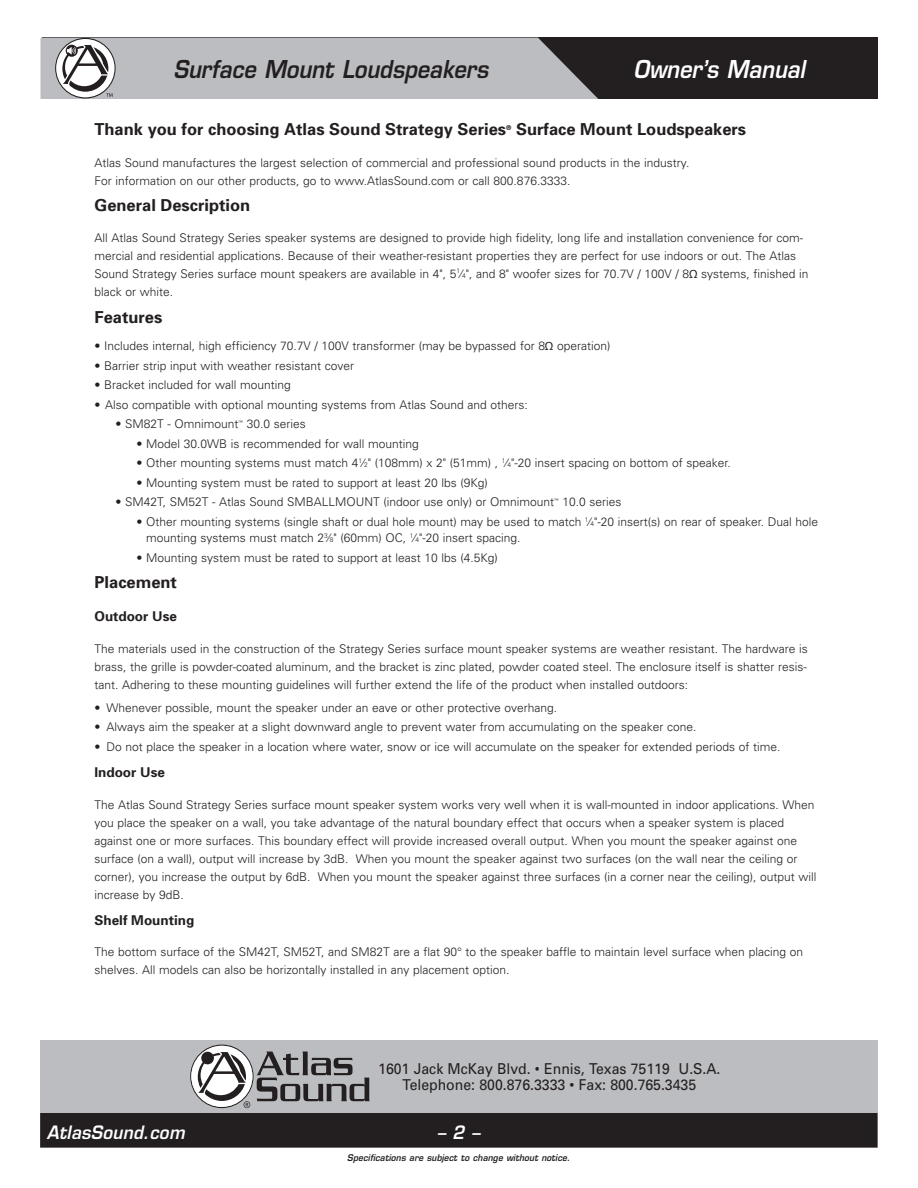
<style>
.page{position:relative;width:918px;height:1188px;background:#fff}
.page>*{position:absolute;margin:0;border:0;box-sizing:border-box;transform-origin:0 0}
.t1{font:italic 600 24px "Eurostile";color:#231f20;scale:.9 1}
.t2{font:italic 600 24px "Eurostile";color:#fff;scale:.9 1}
.t3{font:italic 600 18px "Eurostile";letter-spacing:.015em;color:#fff;scale:.94 1}
.Section_Heading___8{font:700 16.5px "Univers";color:#231f20}
.t4{font:15px "Univers";color:#231f20;scale:.94 1}
.SubSection_Heading{font:700 13.5px "Univers";color:#231f20}
.Body_Copy___8_8_8{font:300 12px/18px "Univers";color:#231f20}
.Bullet_List___8_8_8{font:300 12px/16.5px "Univers";color:#231f20}
.t5{font:italic 600 9px "Eurostile";letter-spacing:.015em;color:#231f20;scale:.94 1}
.Section_Heading___8-2{font:700 6.6px "Univers";color:#231f20}
.Bullet_List___8_8_8-2{font:300 4.8px "Univers";color:#231f20}
.s1{font-size:6.6px}
.s2{font-family:"Myriad Pro";font-weight:400}
</style>
<div class="page">
<div style="left:40px;top:1040px;width:838px;height:108px;background:#bcbdc0"></div>
<div style="left:40px;top:1113px;width:837px;height:35px;background:#231f20"></div>
<div style="left:42px;top:38px;width:835px;height:61px;background:#231f20"></div>
<svg style="left:40px;top:38px;width:558px;height:61px;background:#b3b3b6"></svg>
<svg style="left:190px;top:1045px;width:179px;height:63px"></svg>
<p class="t1" style="left:174px;top:54px;width:351px">Surface Mount Loudspeakers</p>
<p class="t2" style="left:634px;top:54px;width:192px">Owner’s Manual</p>
<p class="Section_Heading___8" style="left:94px;top:119px;width:413px">Thank you for choosing Atlas Sound Strategy Series</p>
<p class="Section_Heading___8-2" style="left:506px;top:123px;width:7px">®</p>
<p class="Section_Heading___8" style="left:516px;top:119px;width:232px">Surface Mount Loudspeakers</p>
<p class="Body_Copy___8_8_8" style="left:94px;top:153px;width:596px">Atlas Sound manufactures the largest selection of commercial and professional sound products in the industry.<br>For information on our other products, go to www.AtlasSound.com or call 800.876.3333.</p>
<p class="Section_Heading___8" style="left:94px;top:194px;width:157px">General Description</p>
<p class="Body_Copy___8_8_8" style="left:94px;top:229px;width:716px">All Atlas Sound Strategy Series speaker systems are designed to provide high fidelity, long life and installation convenience for com&shy;mercial and residential applications. Because of their weather-resistant properties they are perfect for use indoors or out. The Atlas Sound Strategy Series surface mount speakers are available in 4", 5<sup>1</sup>⁄<span class="s1">4</span>", and 8" woofer sizes for 70.7V / 100V / 8<span class="s2">Ω</span> systems, finished in black or white.</p>
<p class="Section_Heading___8" style="left:94px;top:306px;width:69px">Features</p>
<p class="Bullet_List___8_8_8" style="left:94px;top:337px;width:517px">• Includes internal, high efficiency 70.7V / 100V transformer (may be bypassed for 8<span class="s2">Ω</span> operation)</p>
<p class="Bullet_List___8_8_8" style="left:94px;top:357px;width:261px">• Barrier strip input with weather resistant cover</p>
<p class="Bullet_List___8_8_8" style="left:94px;top:376px;width:198px">• Bracket included for wall mounting</p>
<p class="Bullet_List___8_8_8" style="left:94px;top:396px;width:435px">• Also compatible with optional mounting systems from Atlas Sound and others:</p>
<p class="Bullet_List___8_8_8" style="left:116px;top:415px;width:125px">• SM82T - Omnimount</p>
<p class="Bullet_List___8_8_8-2" style="left:239px;top:420px;width:6px">™</p>
<p class="Bullet_List___8_8_8" style="left:247px;top:415px;width:61px">30.0 series</p>
<p class="Bullet_List___8_8_8" style="left:136px;top:435px;width:284px">• Model 30.0WB is recommended for wall mounting</p>
<p class="Bullet_List___8_8_8" style="left:136px;top:454px;width:596px">• Other mounting systems must match 4<sup>1</sup>⁄<span class="s1">2</span>" (108mm) x 2" (51mm) , <sup>1</sup>⁄<span class="s1">4</span>"-20 insert spacing on bottom of speaker.</p>
<p class="Bullet_List___8_8_8" style="left:136px;top:474px;width:353px">• Mounting system must be rated to support at least 20 lbs (9Kg)</p>
<p class="Bullet_List___8_8_8" style="left:116px;top:493px;width:440px">• SM42T, SM52T - Atlas Sound SMBALLMOUNT (indoor use only) or Omnimount</p>
<p class="Bullet_List___8_8_8-2" style="left:554px;top:498px;width:6px">™</p>
<p class="Bullet_List___8_8_8" style="left:562px;top:493px;width:61px">10.0 series</p>
<p class="Bullet_List___8_8_8" style="left:146px;top:513px;width:674px;text-indent:-10px">• Other mounting systems (single shaft or dual hole mount) may be used to match <sup>1</sup>⁄<span class="s1">4</span>"-20 insert(s) on rear of speaker. Dual hole mounting systems must match 2<sup>3</sup>⁄<span class="s1">8</span>" (60mm) OC, <sup>1</sup>⁄<span class="s1">4</span>"-20 insert spacing.</p>
<p class="Bullet_List___8_8_8" style="left:136px;top:549px;width:363px">• Mounting system must be rated to support at least 10 lbs (4.5Kg)</p>
<p class="Section_Heading___8" style="left:94px;top:572px;width:84px">Placement</p>
<p class="SubSection_Heading" style="left:94px;top:608px;width:84px">Outdoor Use</p>
<p class="Body_Copy___8_8_8" style="left:94px;top:639px;width:715px;text-align:justify">The materials used in the construction of the Strategy Series surface mount speaker systems are weather resistant. The hardware is brass, the grille is powder-coated aluminum, and the bracket is zinc plated, powder coated steel. The enclosure itself is shatter resis&shy;tant. Adhering to these mounting guidelines will further extend the life of the product when installed outdoors:</p>
<p class="Body_Copy___8_8_8" style="left:94px;top:698px;width:464px">• Whenever possible, mount the speaker under an eave or other protective overhang.</p>
<p class="Bullet_List___8_8_8" style="left:94px;top:718px;width:603px">• Always aim the speaker at a slight downward angle to prevent water from accumulating on the speaker cone.</p>
<p class="Bullet_List___8_8_8" style="left:94px;top:738px;width:688px">• Do not place the speaker in a location where water, snow or ice will accumulate on the speaker for extended periods of time.</p>
<p class="SubSection_Heading" style="left:94px;top:764px;width:72px">Indoor Use</p>
<p class="Body_Copy___8_8_8" style="left:94px;top:795px;width:723px">The Atlas Sound Strategy Series surface mount speaker system works very well when it is wall-mounted in indoor applications. When you place the speaker on a wall, you take advantage of the natural boundary effect that occurs when a speaker system is placed against one or more surfaces. This boundary effect will provide increased overall output. When you mount the speaker against one surface (on a wall), output will increase by 3dB. When you mount the speaker against two surfaces (on the wall near the ceiling or corner), you increase the output by 6dB. When you mount the speaker against three surfaces (in a corner near the ceiling), output will increase by 9dB.</p>
<p class="SubSection_Heading" style="left:94px;top:911px;width:101px">Shelf Mounting</p>
<p class="Body_Copy___8_8_8" style="left:94px;top:943px;width:710px">The bottom surface of the SM42T, SM52T, and SM82T are a flat 90° to the speaker baffle to maintain level surface when placing on shelves. All models can also be horizontally installed in any placement option.</p>
<p class="t4" style="left:378px;top:1060px;width:366px">1601 Jack McKay Blvd. • Ennis, Texas 75119 U.S.A.</p>
<p class="t4" style="left:403px;top:1076px;width:314px">Telephone: 800.876.3333 • Fax: 800.765.3435</p>
<p class="t3" style="left:47px;top:1121px;width:148px">AtlasSound.com</p>
<p class="t3" style="left:437px;top:1121px;width:47px">– 2 –</p>
<p class="t5" style="left:347px;top:1152px;width:239px">Specifications are subject to change without notice.</p>
</div>
